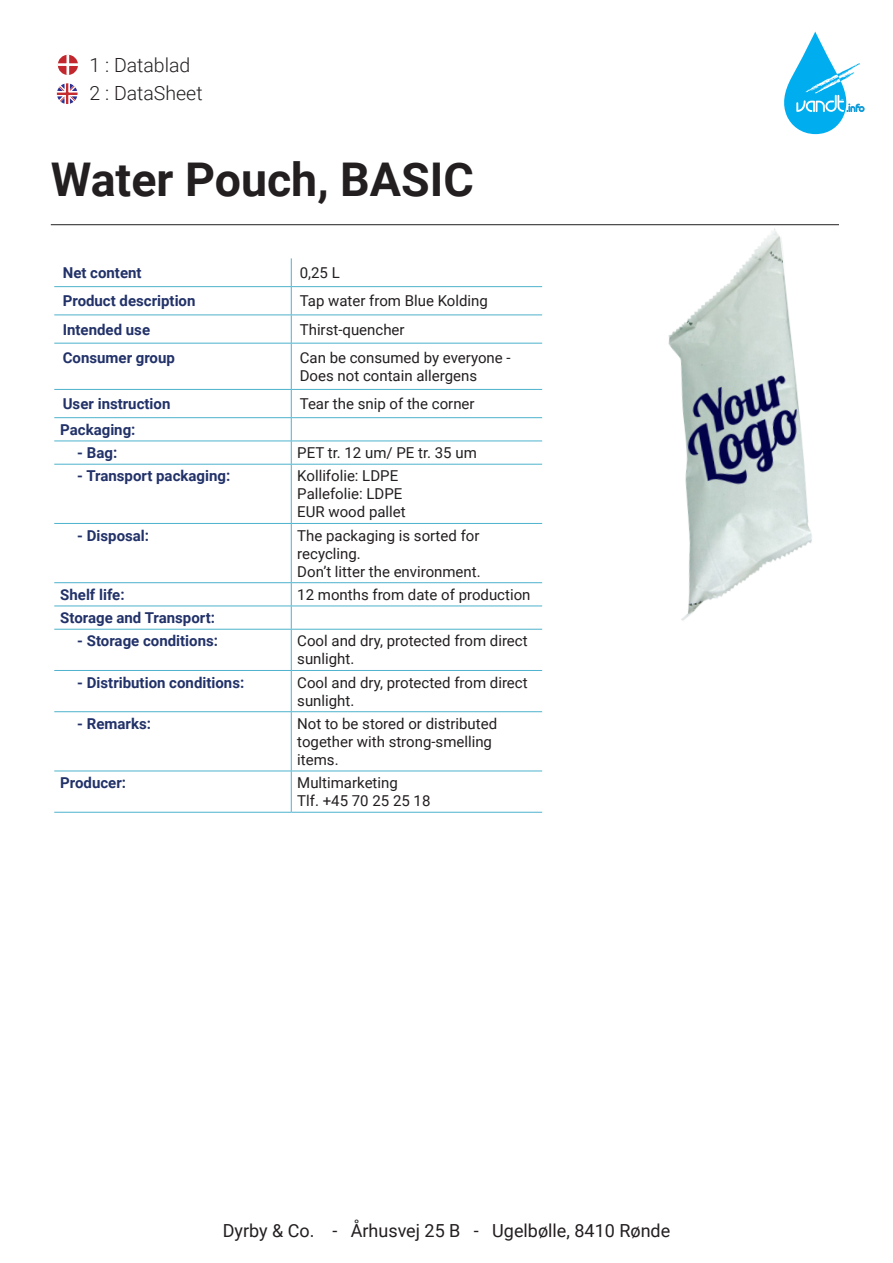
<style>
.page{position:relative;width:893px;height:1263px;background:#fff}
.page>*{position:absolute;margin:0;border:0;box-sizing:border-box;transform-origin:0 0}
.t1{font:700 46.5px "Roboto";color:#231f20}
.t2{font:300 19.5px/28.5px "Roboto";color:#231f20}
.t3{font:18px "Roboto";color:#231f20}
.t4{font:15px/18px "Roboto";color:#231f20}
.t5{font:700 15px "Roboto";color:#223269}
</style>
<div class="page">
<svg style="left:58px;top:54px;width:20px;height:21px"></svg>
<svg style="left:57px;top:83px;width:21px;height:21px"></svg>
<hr style="left:51px;top:224px;width:788px;height:1px;background:#231f20">
<svg style="left:784px;top:32px;width:80px;height:102px"></svg>
<hr style="left:54px;top:286px;width:237px;height:1px;background:#4db2cc">
<hr style="left:291px;top:286px;width:251px;height:1px;background:#4db2cc">
<hr style="left:54px;top:314px;width:237px;height:1px;background:#4db2cc">
<hr style="left:291px;top:314px;width:251px;height:1px;background:#4db2cc">
<svg style="left:291px;top:258px;width:1px;height:85px"></svg>
<hr style="left:54px;top:343px;width:237px;height:1px;background:#4db2cc">
<hr style="left:291px;top:343px;width:251px;height:1px;background:#4db2cc">
<hr style="left:291px;top:343px;width:1px;height:46px;background:#4db2cc">
<hr style="left:54px;top:389px;width:237px;height:1px;background:#4db2cc">
<hr style="left:291px;top:389px;width:251px;height:1px;background:#4db2cc">
<hr style="left:54px;top:417px;width:237px;height:1px;background:#4db2cc">
<hr style="left:291px;top:417px;width:251px;height:1px;background:#4db2cc">
<hr style="left:54px;top:441px;width:237px;height:1px;background:#4db2cc">
<hr style="left:291px;top:441px;width:251px;height:1px;background:#4db2cc">
<svg style="left:291px;top:390px;width:1px;height:74px"></svg>
<hr style="left:54px;top:464px;width:237px;height:1px;background:#4db2cc">
<hr style="left:291px;top:464px;width:251px;height:1px;background:#4db2cc">
<hr style="left:291px;top:465px;width:1px;height:58px;background:#4db2cc">
<hr style="left:54px;top:523px;width:237px;height:1px;background:#4db2cc">
<hr style="left:291px;top:523px;width:251px;height:1px;background:#4db2cc">
<hr style="left:291px;top:524px;width:1px;height:58px;background:#4db2cc">
<hr style="left:54px;top:582px;width:237px;height:1px;background:#4db2cc">
<hr style="left:291px;top:582px;width:251px;height:1px;background:#4db2cc">
<hr style="left:54px;top:606px;width:237px;height:1px;background:#4db2cc">
<hr style="left:291px;top:606px;width:251px;height:1px;background:#4db2cc">
<svg style="left:291px;top:583px;width:1px;height:46px"></svg>
<hr style="left:54px;top:629px;width:237px;height:1px;background:#4db2cc">
<hr style="left:291px;top:629px;width:251px;height:1px;background:#4db2cc">
<hr style="left:291px;top:630px;width:1px;height:40px;background:#4db2cc">
<hr style="left:54px;top:670px;width:237px;height:1px;background:#4db2cc">
<hr style="left:291px;top:670px;width:251px;height:1px;background:#4db2cc">
<hr style="left:291px;top:671px;width:1px;height:40px;background:#4db2cc">
<hr style="left:54px;top:711px;width:237px;height:1px;background:#4db2cc">
<hr style="left:291px;top:711px;width:251px;height:1px;background:#4db2cc">
<hr style="left:291px;top:712px;width:1px;height:59px;background:#4db2cc">
<hr style="left:291px;top:771px;width:1px;height:41px;background:#4db2cc">
<hr style="left:54px;top:771px;width:237px;height:1px;background:#4db2cc">
<hr style="left:291px;top:771px;width:251px;height:1px;background:#4db2cc">
<hr style="left:54px;top:812px;width:237px;height:1px;background:#4db2cc">
<hr style="left:291px;top:812px;width:251px;height:1px;background:#4db2cc">
<img style="left:668px;top:228px;width:144px;height:393px">
<h2 class="t2" style="left:90px;top:50px;width:114px">1 : Datablad<br>2 : DataSheet</h2>
<p class="t1" style="left:51px;top:147px;width:424px">Water Pouch, BASIC</p>
<p class="t5" style="left:63px;top:262px;width:80px">Net content</p>
<p class="t4" style="left:300px;top:263px;width:42px">0,25 L</p>
<p class="t5" style="left:63px;top:291px;width:134px">Product description</p>
<p class="t4" style="left:300px;top:291px;width:190px">Tap water from Blue Kolding</p>
<p class="t5" style="left:63px;top:319px;width:89px">Intended use</p>
<p class="t4" style="left:300px;top:320px;width:106px">Thirst-quencher</p>
<p class="t5" style="left:63px;top:347px;width:114px">Consumer group</p>
<p class="t4" style="left:300px;top:348px;width:212px">Can be consumed by everyone -<br>Does not contain allergens</p>
<p class="t5" style="left:63px;top:393px;width:109px">User instruction</p>
<p class="t4" style="left:300px;top:394px;width:176px">Tear the snip of the corner</p>
<p class="t5" style="left:60px;top:419px;width:77px">Packaging:</p>
<p class="t5" style="left:77px;top:442px;width:41px">- Bag:</p>
<p class="t4" style="left:297px;top:443px;width:181px">PET tr. 12 um/ PE tr. 35 um</p>
<p class="t5" style="left:77px;top:466px;width:154px">- Transport packaging:</p>
<p class="t4" style="left:297px;top:467px;width:102px">Kollifolie: LDPE</p>
<p class="t4" style="left:297px;top:485px;width:107px">Pallefolie: LDPE</p>
<p class="t4" style="left:297px;top:503px;width:110px">EUR wood pallet</p>
<p class="t5" style="left:77px;top:525px;width:73px">- Disposal:</p>
<p class="t4" style="left:297px;top:526px;width:184px">The packaging is sorted for</p>
<p class="t4" style="left:297px;top:544px;width:65px">recycling.</p>
<p class="t4" style="left:297px;top:562px;width:185px">Don’t litter the environment.</p>
<p class="t5" style="left:60px;top:584px;width:66px">Shelf life:</p>
<p class="t4" style="left:297px;top:585px;width:235px">12 months from date of production</p>
<p class="t5" style="left:60px;top:607px;width:156px">Storage and Transport:</p>
<p class="t5" style="left:77px;top:631px;width:142px">- Storage conditions:</p>
<p class="t4" style="left:297px;top:632px;width:232px">Cool and dry, protected from direct sunlight.</p>
<p class="t5" style="left:77px;top:672px;width:168px">- Distribution conditions:</p>
<p class="t4" style="left:297px;top:673px;width:232px">Cool and dry, protected from direct sunlight.</p>
<p class="t5" style="left:77px;top:713px;width:75px">- Remarks:</p>
<p class="t4" style="left:297px;top:714px;width:201px">Not to be stored or distributed</p>
<p class="t4" style="left:297px;top:732px;width:196px">together with strong-smelling items.</p>
<p class="t5" style="left:60px;top:772px;width:67px">Producer:</p>
<p class="t4" style="left:297px;top:773px;width:135px">Multimarketing<br>Tlf. +45 70 25 25 18</p>
<p class="t3" style="left:223px;top:1218px;width:449px">Dyrby &amp; Co. - Århusvej 25 B - Ugelbølle, 8410 Rønde</p>
</div>
